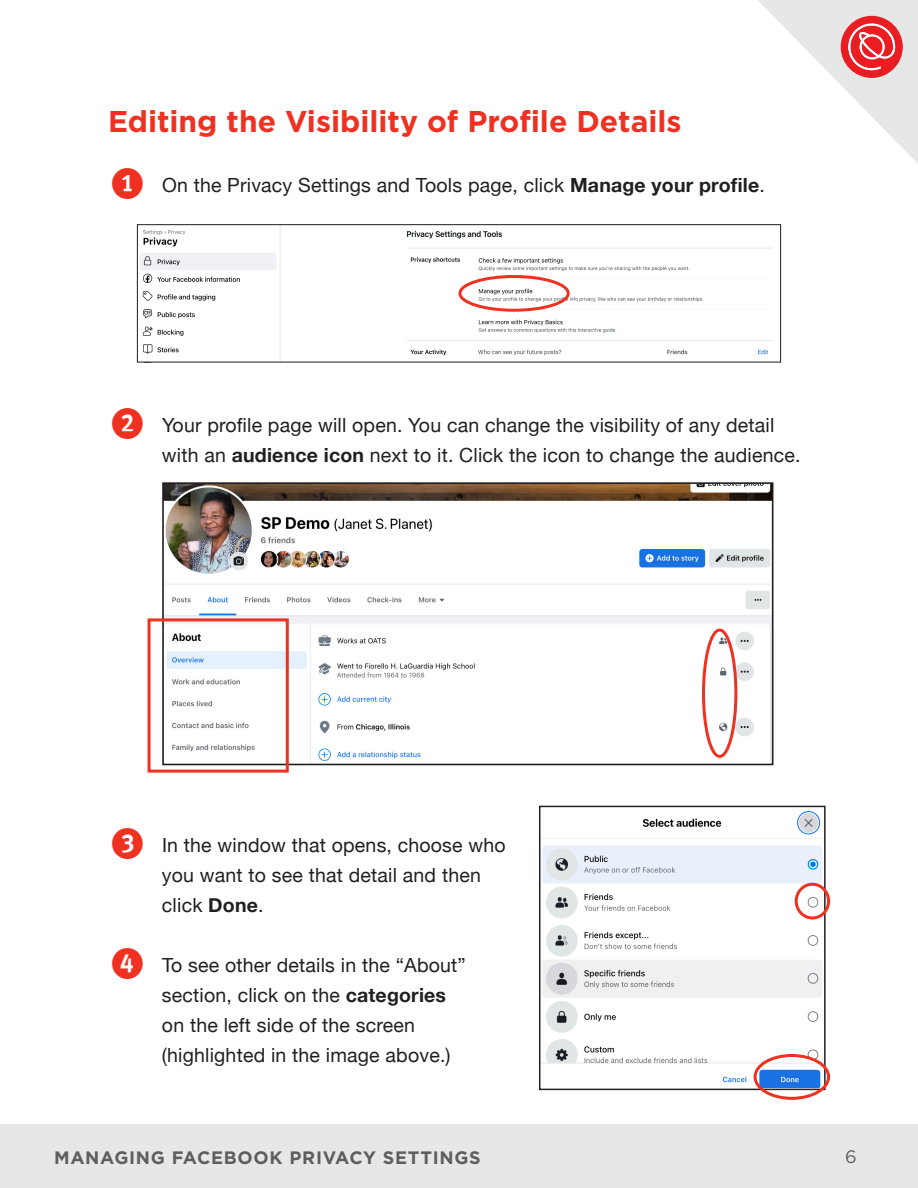
<style>
.page{position:relative;width:918px;height:1188px;background:#fff}
.page>*{position:absolute;margin:0;border:0;box-sizing:border-box;transform-origin:0 0}
.t1{font:45px "Dingbests";color:#ef3122}
.t2{font:700 30px "Gotham";color:#ef3122}
.t3{font:19.5px/30px "Helvetica Neue";letter-spacing:.01em;color:#231f20}
.t4{font:700 18px "Gotham";letter-spacing:.04em;color:#5e5e5e}
.t5{font:18px "Gotham";color:#5e5e5e}
.s1{font-weight:700}
</style>
<div class="page">
<div style="left:0;top:1124px;width:918px;height:64px;background:#e5e8e7"></div>
<svg style="left:758px;top:0;width:160px;height:164px"></svg>
<img style="left:140px;top:226px;width:632px;height:135px">
<div style="left:137px;top:224px;width:644px;height:139px;border:1px solid #231f20"></div>
<div style="left:458px;top:275px;width:112px;height:37px;border:3px solid #ef3122;border-radius:50%"></div>
<img style="left:542px;top:811px;width:281px;height:276px">
<div style="left:539px;top:806px;width:287px;height:284px;border:2px solid #231f20"></div>
<div style="left:795px;top:883px;width:35px;height:36px;border:3px solid #ef3122;border-radius:50%"></div>
<div style="left:754px;top:1054px;width:76px;height:46px;border:3px solid #ef3122;border-radius:50%"></div>
<img style="left:165px;top:485px;width:605px;height:277px">
<div style="left:162px;top:482px;width:611px;height:283px;border:2px solid #231f20"></div>
<div style="left:702px;top:629px;width:35px;height:129px;border:3px solid #ef3122;border-radius:50%"></div>
<div style="left:148px;top:618px;width:141px;height:155px;border:3px solid #ef3122"></div>
<p class="t2" style="left:108px;top:101px;width:575px">Editing the Visibility of Profile Details</p>
<p class="t1" style="left:108px;top:160px;width:40px">1</p>
<p class="t3" style="left:162px;top:171px;width:604px">On the Privacy Settings and Tools page, click <span class="s1">Manage your profile</span>.</p>
<p class="t1" style="left:108px;top:400px;width:40px">2</p>
<p class="t3" style="left:162px;top:411px;width:640px">Your profile page will open. You can change the visibility of any detail with an <span class="s1">audience icon</span> next to it. Click the icon to change the audience.</p>
<p class="t1" style="left:108px;top:820px;width:40px">3</p>
<p class="t3" style="left:162px;top:831px;width:345px">In the window that opens, choose who you want to see that detail and then click <span class="s1">Done</span>.</p>
<p class="t1" style="left:108px;top:940px;width:40px">4</p>
<p class="t3" style="left:162px;top:951px;width:305px">To see other details in the “About” section, click on the <span class="s1">categories </span>on the left side of the screen (highlighted in the image above.)</p>
<p class="t4" style="left:54px;top:1146px;width:428px">MANAGING FACEBOOK PRIVACY SETTINGS</p>
<p class="t5" style="left:845px;top:1145px;width:13px">6</p>
</div>
